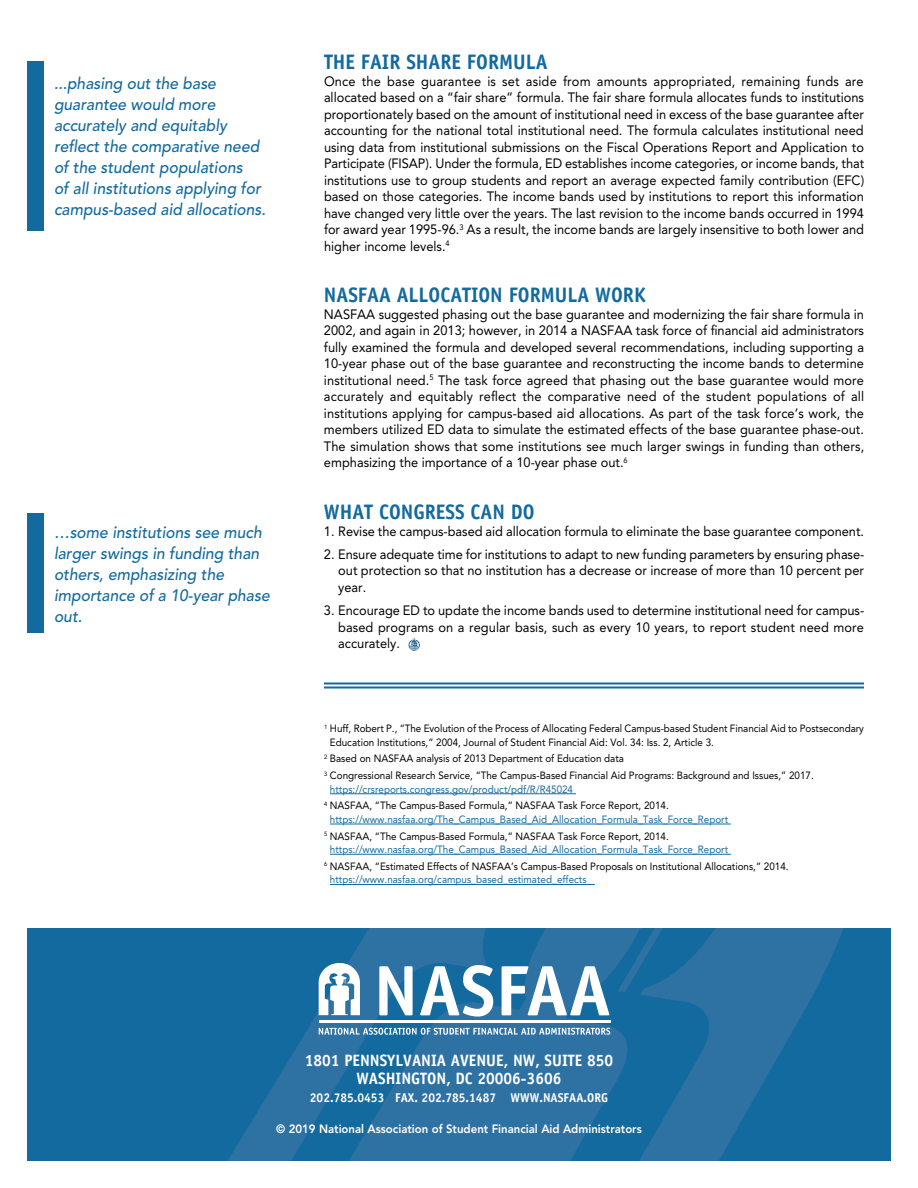
<style>
.page{position:relative;width:918px;height:1188px;background:#fff}
.page>*{position:absolute;margin:0;border:0;box-sizing:border-box;transform-origin:0 0}
.t1{font:700 21px "Officina Sans Std";color:#136a9f;scale:.95 1}
.t2{font:italic 500 16.5px/21px "Avenir LT Std";color:#136a9f;scale:.95 1}
.t3{font:700 16.5px/18px "Officina Sans Std";color:#fff;text-align:center;scale:.95 1}
.t4{font:13.5px/16.5px "Avenir LT Std";color:#000;text-align:justify;scale:.95 1}
.t5{font:700 12.75px "Officina Sans Std";color:#fff;scale:.95 1}
.t6{font:800 12px "Avenir LT Std";color:#fff;scale:.95 1}
.t7{font:10.5px/16.8px "Avenir LT Std";color:#000;scale:.94 1}
.t8{font:10.5px/16.8px "Avenir LT Std";color:#136a9f;scale:.94 1}
.s1{color:#136a9f}
.s2{color:#000}
</style>
<div class="page">
<div style="left:27px;top:929px;width:864px;height:232px;background:#136a9f"></div>
<img style="left:228px;top:929px;width:615px;height:232px">
<svg style="left:379px;top:966px;width:34px;height:49px"></svg>
<svg style="left:420px;top:965px;width:73px;height:52px"></svg>
<svg style="left:502px;top:966px;width:107px;height:49px;background:#8db4ce"></svg>
<svg style="left:319px;top:1028px;width:291px;height:7px;background:#81abc9"></svg>
<svg style="left:319px;top:963px;width:41px;height:52px;background:#bfd5e3"></svg>
<hr style="left:319px;top:1021px;width:291px;height:2px;background:#fff">
<hr style="left:330px;top:794px;width:246px;height:1px;background:#136a9f">
<hr style="left:330px;top:824px;width:401px;height:1px;background:#136a9f">
<hr style="left:330px;top:854px;width:401px;height:1px;background:#136a9f">
<hr style="left:330px;top:884px;width:265px;height:1px;background:#136a9f">
<hr style="left:324px;top:682px;width:540px;height:2px;background:#136a9f">
<hr style="left:324px;top:687px;width:540px;height:2px;background:#136a9f">
<svg style="left:409px;top:637px;width:11px;height:14px"></svg>
<div style="left:27px;top:62px;width:16px;height:169px;background:#136a9f"></div>
<div style="left:27px;top:513px;width:16px;height:120px;background:#136a9f"></div>
<p class="t2" style="left:54px;top:73px;width:225px">...phasing out the base guarantee would more accurately and equitably reflect the comparative need of the student populations<br>of all institutions applying for campus-based aid allocations.</p>
<p class="t2" style="left:54px;top:522px;width:229px">…some institutions see much larger swings in funding than others, emphasizing the importance of a 10-year phase out.</p>
<h1 class="t1" style="left:324px;top:49px;width:237px">THE FAIR SHARE FORMULA</h1>
<p class="t4" style="left:324px;top:73px;width:570px">Once the base guarantee is set aside from amounts appropriated, remaining funds are allocated based on a “fair share” formula. The fair share formula allocates funds to institutions proportionately based on the amount of institutional need in excess of the base guarantee after accounting for the national total institutional need. The formula calculates institutional need using data from institutional submissions on the Fiscal Operations Report and Application to Participate (FISAP). Under the formula, ED establishes income categories, or income bands, that institutions use to group students and report an average expected family contribution (EFC) based on those categories. The income bands used by institutions to report this information have changed very little over the years. The last revision to the income bands occurred in 1994 for award year 1995-96.<sup>3</sup> As a result, the income bands are largely insensitive to both lower and higher income levels.<sup>4</sup></p>
<h1 class="t1" style="left:324px;top:282px;width:340px">NASFAA ALLOCATION FORMULA WORK</h1>
<p class="t4" style="left:324px;top:306px;width:570px">NASFAA suggested phasing out the base guarantee and modernizing the fair share formula in 2002, and again in 2013; however, in 2014 a NASFAA task force of financial aid administrators fully examined the formula and developed several recommendations, including supporting a 10-year phase out of the base guarantee and reconstructing the income bands to determine institutional need.<sup>5</sup> The task force agreed that phasing out the base guarantee would more accurately and equitably reflect the comparative need of the student populations of all institutions applying for campus-based aid allocations. As part of the task force’s work, the members utilized ED data to simulate the estimated effects of the base guarantee phase-out.<br>The simulation shows that some institutions see much larger swings in funding than others, emphasizing the importance of a 10-year phase out.<sup>6</sup></p>
<h1 class="t1" style="left:324px;top:499px;width:223px">WHAT CONGRESS CAN DO</h1>
<p class="t4" style="left:324px;top:523px;width:570px">1. Revise the campus-based aid allocation formula to eliminate the base guarantee component.</p>
<p class="t4" style="left:338px;top:546px;width:555px;text-indent:-14px">2. Ensure adequate time for institutions to adapt to new funding parameters by ensuring phase&shy;out protection so that no institution has a decrease or increase of more than 10 percent per year.</p>
<p class="t4" style="left:338px;top:602px;width:555px;text-indent:-14px">3. Encourage ED to update the income bands used to determine institutional need for campus&shy;based programs on a regular basis, such as every 10 years, to report student need more accurately.</p>
<p class="t7" style="left:330px;top:722px;width:570px;line-height:13.5px;text-indent:-6px"><sup>1</sup> Huff, Robert P., “The Evolution of the Process of Allocating Federal Campus-based Student Financial Aid to Postsecondary<br>Education Institutions,” 2004, Journal of Student Financial Aid: Vol. 34: Iss. 2, Article 3.</p>
<p class="t7" style="left:324px;top:751px;width:523px"><sup>2</sup> Based on NASFAA analysis of 2013 Department of Education data<br><sup>3</sup> Congressional Research Service, “The Campus-Based Financial Aid Programs: Background and Issues,” 2017.</p>
<p class="t7" style="left:324px;top:781px;width:368px;text-indent:6px"><span class="s1">https://crsreports.congress.gov/product/pdf/R/R45024<br></span><sup>4</sup> NASFAA, “The Campus-Based Formula,” NASFAA Task Force Report, 2014.</p>
<p class="t8" style="left:324px;top:811px;width:432px;text-indent:6px">https://www.nasfaa.org/The_Campus_Based_Aid_Allocation_Formula_Task_Force_Report<br><sup>5</sup> <span class="s2">NASFAA, “The Campus-Based Formula,” NASFAA Task Force Report, 2014.</span></p>
<p class="t7" style="left:324px;top:841px;width:496px;text-indent:6px"><span class="s1">https://www.nasfaa.org/The_Campus_Based_Aid_Allocation_Formula_Task_Force_Report<br></span><sup>6</sup> NASFAA, “Estimated Effects of NASFAA’s Campus-Based Proposals on Institutional Allocations,” 2014.</p>
<p class="t8" style="left:330px;top:871px;width:275px">https://www.nasfaa.org/campus_based_estimated_effects</p>
<p class="t3" style="left:305px;top:1052px;width:326px">1801 PENNSYLVANIA AVENUE, NW, SUITE 850<br>WASHINGTON, DC 20006-3606</p>
<p class="t5" style="left:310px;top:1090px;width:315px">202.785.0453 FAX. 202.785.1487 WWW.NASFAA.ORG</p>
<p class="t6" style="left:276px;top:1122px;width:386px">© 2019 National Association of Student Financial Aid Administrators</p>
</div>
